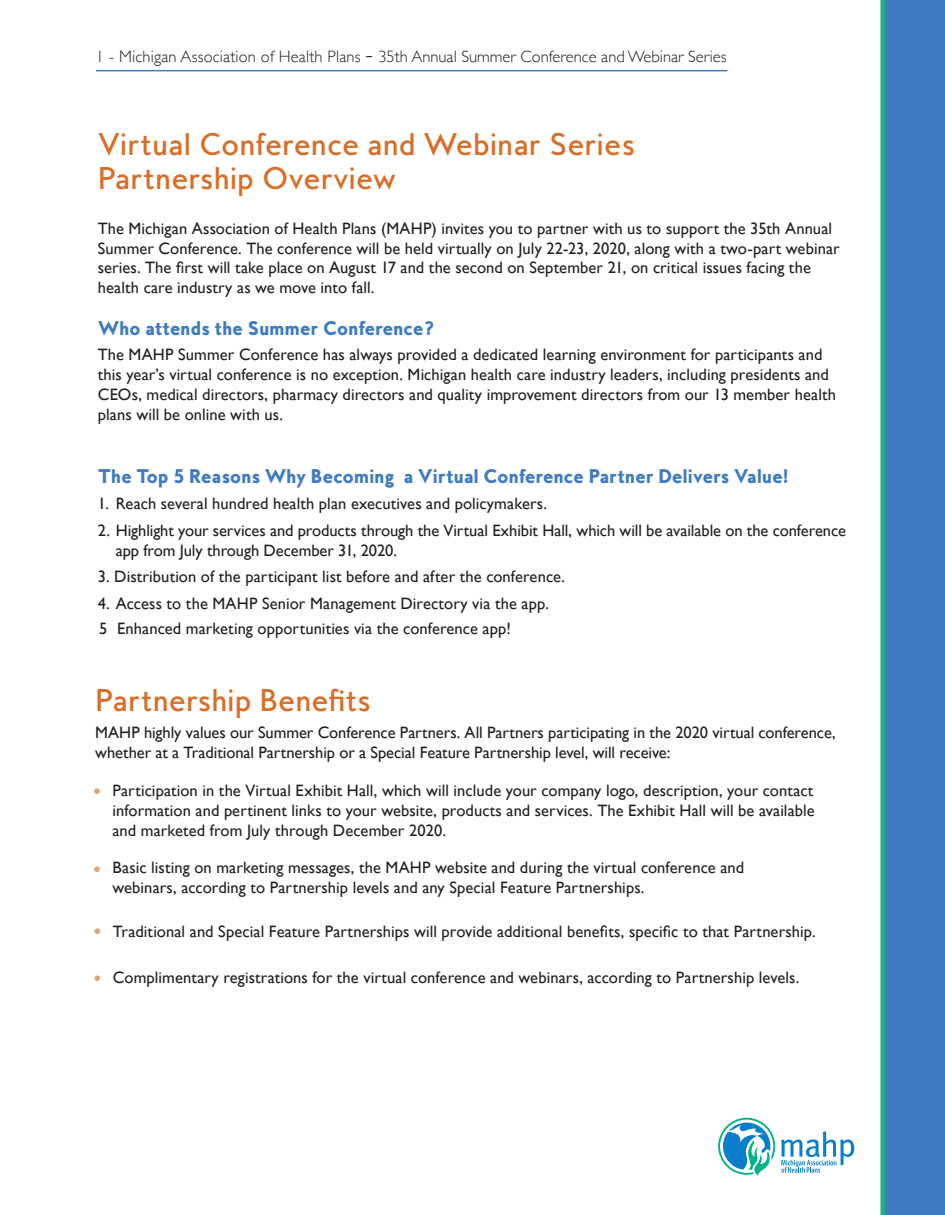
<style>
.page{position:relative;width:945px;height:1215px;background:#fff}
.page>*{position:absolute;margin:0;border:0;box-sizing:border-box;transform-origin:0 0}
.t1{font:500 28.5px/34.2px "MB Empire";color:#d86e27}
.t2{font:900 18px "MB Empire";letter-spacing:-.02em;color:#3e7bbf}
.t3{font:16.5px/19.8px "Gill Sans";letter-spacing:.005em;color:#231f20}
.t4{font:300 16.5px "Gill Sans";color:#231f20}
.s1{font-size:24px}
.s2{font-size:22.5px;color:#dda476}
</style>
<div class="page">
<svg style="left:880px;top:0;width:65px;height:1215px;background:#3c7fbb"></svg>
<svg style="left:781px;top:1131px;width:73px;height:42px"></svg>
<svg style="left:718px;top:1118px;width:57px;height:58px"></svg>
<hr style="left:96px;top:70px;width:631px;height:1px;background:#3e7bbf">
<p class="t4" style="left:96px;top:44px;width:632px">1 - Michigan Association of Health Plans <span class="s1">-</span> 35th Annual Summer Conference and Webinar Series</p>
<h1 class="t1" style="left:98px;top:127px;width:539px">Virtual Conference and Webinar Series<br>Partnership Overview</h1>
<p class="t3" style="left:98px;top:218px;width:744px">The Michigan Association of Health Plans (MAHP) invites you to partner with us to support the 35th Annual Summer Conference. The conference will be held virtually on July 22-23, 2020, along with a two-part webinar series. The first will take place on August 17 and the second on September 21, on critical issues facing the health care industry as we move into fall.</p>
<p class="t2" style="left:98px;top:316px;width:339px">Who attends the Summer Conference?</p>
<p class="t3" style="left:98px;top:345px;width:740px">The MAHP Summer Conference has always provided a dedicated learning environment for participants and this year’s virtual conference is no exception. Michigan health care industry leaders, including presidents and CEOs, medical directors, pharmacy directors and quality improvement directors from our 13 member health plans will be online with us.</p>
<p class="t2" style="left:98px;top:464px;width:693px">The Top 5 Reasons Why Becoming a Virtual Conference Partner Delivers Value!</p>
<p class="t3" style="left:98px;top:494px;width:451px">1. Reach several hundred health plan executives and policymakers.</p>
<p class="t3" style="left:116px;top:520px;width:732px;text-indent:-18px">2. Highlight your services and products through the Virtual Exhibit Hall, which will be available on the conference app from July through December 31, 2020.</p>
<p class="t3" style="left:98px;top:567px;width:469px">3. Distribution of the participant list before and after the conference.</p>
<p class="t3" style="left:98px;top:593px;width:453px">4. Access to the MAHP Senior Management Directory via the app.</p>
<p class="t3" style="left:99px;top:618px;width:413px">5 Enhanced marketing opportunities via the conference app!</p>
<h1 class="t1" style="left:95px;top:683px;width:277px">Partnership Benefits</h1>
<p class="t3" style="left:95px;top:722px;width:742px">MAHP highly values our Summer Conference Partners. All Partners participating in the 2020 virtual conference, whether at a Traditional Partnership or a Special Feature Partnership level, will receive:</p>
<p class="t3" style="left:112px;top:780px;width:704px;text-align:justify;text-indent:-19px"><span class="s2">•</span> Participation in the Virtual Exhibit Hall, which will include your company logo, description, your contact information and pertinent links to your website, products and services. The Exhibit Hall will be available and marketed from July through December 2020.</p>
<p class="t3" style="left:112px;top:857px;width:633px;text-indent:-19px"><span class="s2">•</span> Basic listing on marketing messages, the MAHP website and during the virtual conference and webinars, according to Partnership levels and any Special Feature Partnerships.</p>
<p class="t3" style="left:94px;top:921px;width:724px"><span class="s2">•</span> Traditional and Special Feature Partnerships will provide additional benefits, specific to that Partnership.</p>
<p class="t3" style="left:94px;top:968px;width:707px"><span class="s2">•</span> Complimentary registrations for the virtual conference and webinars, according to Partnership levels.</p>
</div>
